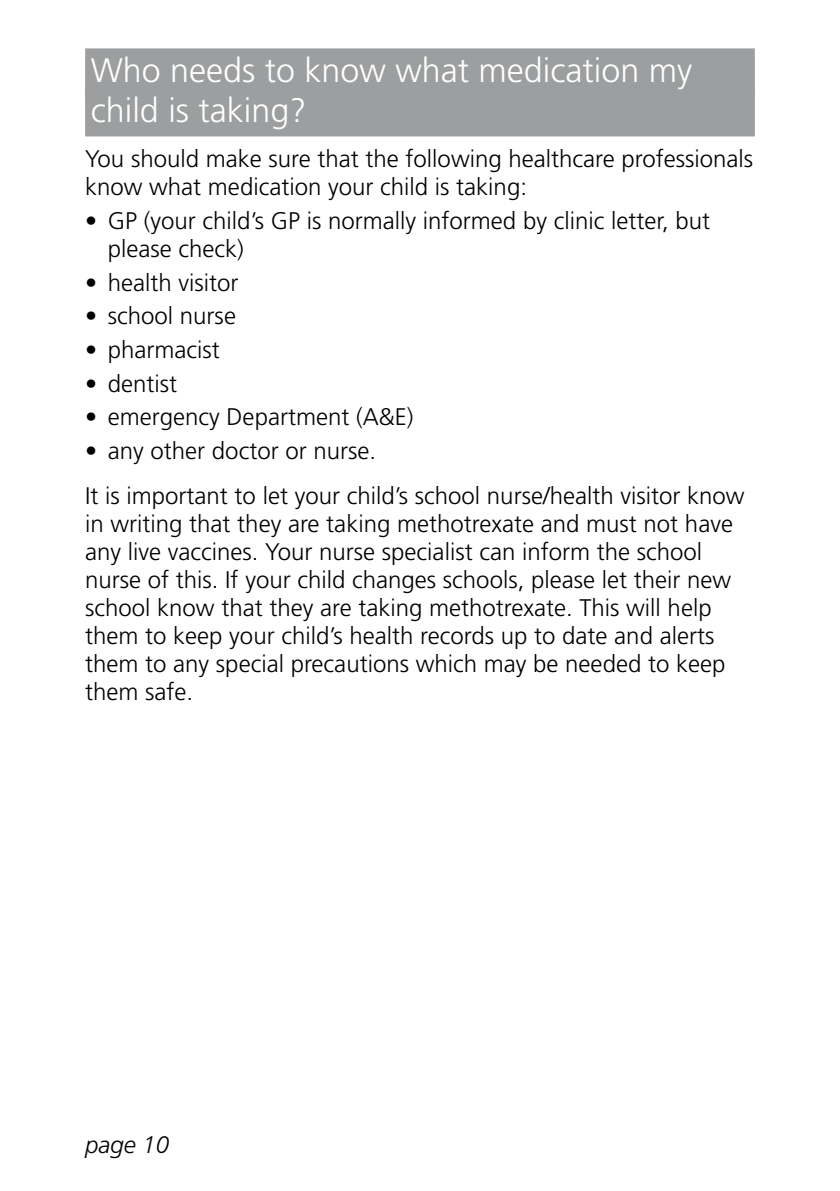
<style>
.page{position:relative;width:840px;height:1191px;background:#fff}
.page>*{position:absolute;margin:0;border:0;box-sizing:border-box;transform-origin:0 0}
.t1{font:300 34px/40px "Frutiger";color:#fff}
.t2{font:300 24px/28px "Frutiger";color:#000}
.t3{font:italic 300 24px "Frutiger";color:#000}
</style>
<div class="page">
<div style="left:85px;top:48px;width:669px;height:48px;background:#9c9e9f"></div>
<div style="left:85px;top:88px;width:669px;height:48px;background:#9c9e9f"></div>
<h1 class="t1" style="left:91px;top:50px;width:602px">Who needs to know what medication my child is taking?</h1>
<p class="t2" style="left:85px;top:145px;width:669px">You should make sure that the following healthcare professionals know what medication your child is taking:</p>
<p class="t2" style="left:108px;top:207px;width:603px;text-indent:-23px">• GP (your child’s GP is normally informed by clinic letter, but please check)</p>
<p class="t2" style="left:85px;top:268px;width:155px">• health visitor</p>
<p class="t2" style="left:85px;top:302px;width:152px">• school nurse</p>
<p class="t2" style="left:85px;top:336px;width:136px">• pharmacist</p>
<p class="t2" style="left:85px;top:369px;width:94px">• dentist</p>
<p class="t2" style="left:85px;top:403px;width:330px">• emergency Department (A&amp;E)</p>
<p class="t2" style="left:85px;top:428px;width:660px;line-height:45px">• any other doctor or nurse.<br>It is important to let your child’s school nurse/health visitor know</p>
<p class="t2" style="left:85px;top:510px;width:649px">in writing that they are taking methotrexate and must not have any live vaccines. Your nurse specialist can inform the school nurse of this. If your child changes schools, please let their new school know that they are taking methotrexate. This will help them to keep your child’s health records up to date and alerts them to any special precautions which may be needed to keep them safe.</p>
<p class="t3" style="left:85px;top:1131px;width:86px">page 10</p>
</div>
